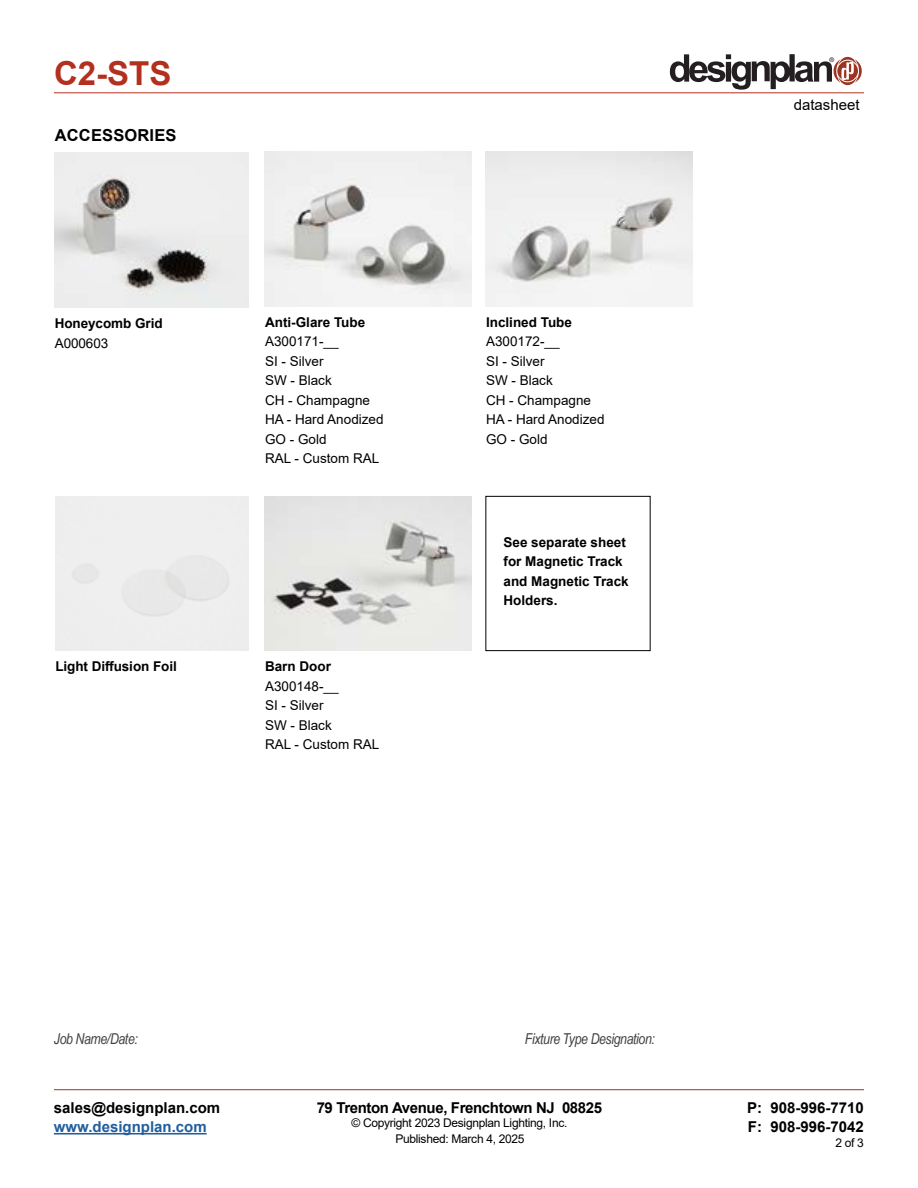
<style>
.page{position:relative;width:918px;height:1188px;background:#fff}
.page>*{position:absolute;margin:0;border:0;box-sizing:border-box;transform-origin:0 0}
.t1{font:700 33px "Arial";color:#b32f1e}
.t2{font:700 16.5px "Arial";letter-spacing:.01em;color:#000}
.t3{font:700 15px/19.5px "Arial";color:#000}
.t4{font:italic 15px "Arial Narrow";letter-spacing:-.025em;color:#414042}
.t5{font:700 15px "Arial";letter-spacing:-.025em;color:#000}
.t6{font:700 15px "Arial";color:#215e9e}
.t7{font:15px "Arial";color:#000}
.t8{font:13.5px/19.5px "Arial";color:#000}
.t9{font:700 13.5px/19.5px "Arial";color:#000}
.t10{font:12px "Arial";letter-spacing:-.025em;color:#000}
.t11{font:6.3px "Helvetica";color:#231f20}
</style>
<div class="page">
<svg style="left:670px;top:54px;width:192px;height:36px"></svg>
<hr style="left:54px;top:93px;width:810px;height:1px;background:#b32f1e">
<hr style="left:54px;top:1089px;width:810px;height:1px;background:#b32f1e">
<hr style="left:54px;top:1133px;width:153px;height:2px;background:#215e9e">
<img style="left:54px;top:153px;width:194px;height:155px">
<img style="left:265px;top:152px;width:207px;height:154px">
<img style="left:486px;top:152px;width:207px;height:154px">
<img style="left:265px;top:496px;width:207px;height:155px">
<div style="left:486px;top:496px;width:164px;height:155px;border:1px solid #000"></div>
<h1 class="t1" style="left:54px;top:50px;width:119px">C2-STS</h1>
<p class="t2" style="left:55px;top:124px;width:123px">ACCESSORIES</p>
<p class="t9" style="left:55px;top:314px;width:109px">Honeycomb Grid</p>
<p class="t8" style="left:55px;top:333px;width:55px">A000603</p>
<p class="t9" style="left:265px;top:313px;width:102px">Anti-Glare Tube</p>
<p class="t8" style="left:265px;top:332px;width:120px">A300171-__<br>SI - Silver<br>SW - Black<br>CH - Champagne<br>HA - Hard Anodized<br>GO - Gold<br>RAL - Custom RAL</p>
<p class="t9" style="left:55px;top:657px;width:123px">Light Diffusion Foil</p>
<p class="t9" style="left:265px;top:657px;width:68px">Barn Door</p>
<p class="t8" style="left:265px;top:676px;width:116px">A300148-__<br>SI - Silver<br>SW - Black<br>RAL - Custom RAL</p>
<p class="t9" style="left:486px;top:313px;width:88px">Inclined Tube</p>
<p class="t8" style="left:486px;top:332px;width:120px">A300172-__<br>SI - Silver<br>SW - Black<br>CH - Champagne<br>HA - Hard Anodized<br>GO - Gold</p>
<p class="t9" style="left:504px;top:533px;width:127px">See separate sheet for Magnetic Track and Magnetic Track<br>Holders.</p>
<p class="t4" style="left:54px;top:1028px;width:85px">Job Name/Date:</p>
<p class="t4" style="left:525px;top:1029px;width:132px">Fixture Type Designation:</p>
<p class="t11" style="left:830px;top:57px;width:6px">®</p>
<p class="t7" style="left:794px;top:95px;width:67px">datasheet</p>
<p class="t3" style="left:54px;top:1098px;width:168px">sales@designplan.com</p>
<p class="t6" style="left:54px;top:1116px;width:154px">www.designplan.com</p>
<p class="t5" style="left:317px;top:1097px;width:287px">79 Trenton Avenue, Frenchtown NJ 08825</p>
<p class="t10" style="left:351px;top:1115px;width:217px">© Copyright 2023 Designplan Lighting, Inc.</p>
<p class="t3" style="left:747px;top:1098px;width:118px">P: 908-996-7710<br>F: 908-996-7042</p>
<p class="t10" style="left:395px;top:1130px;width:131px">Published: March 4, 2025</p>
<p class="t10" style="left:835px;top:1135px;width:30px">2 of 3</p>
</div>
